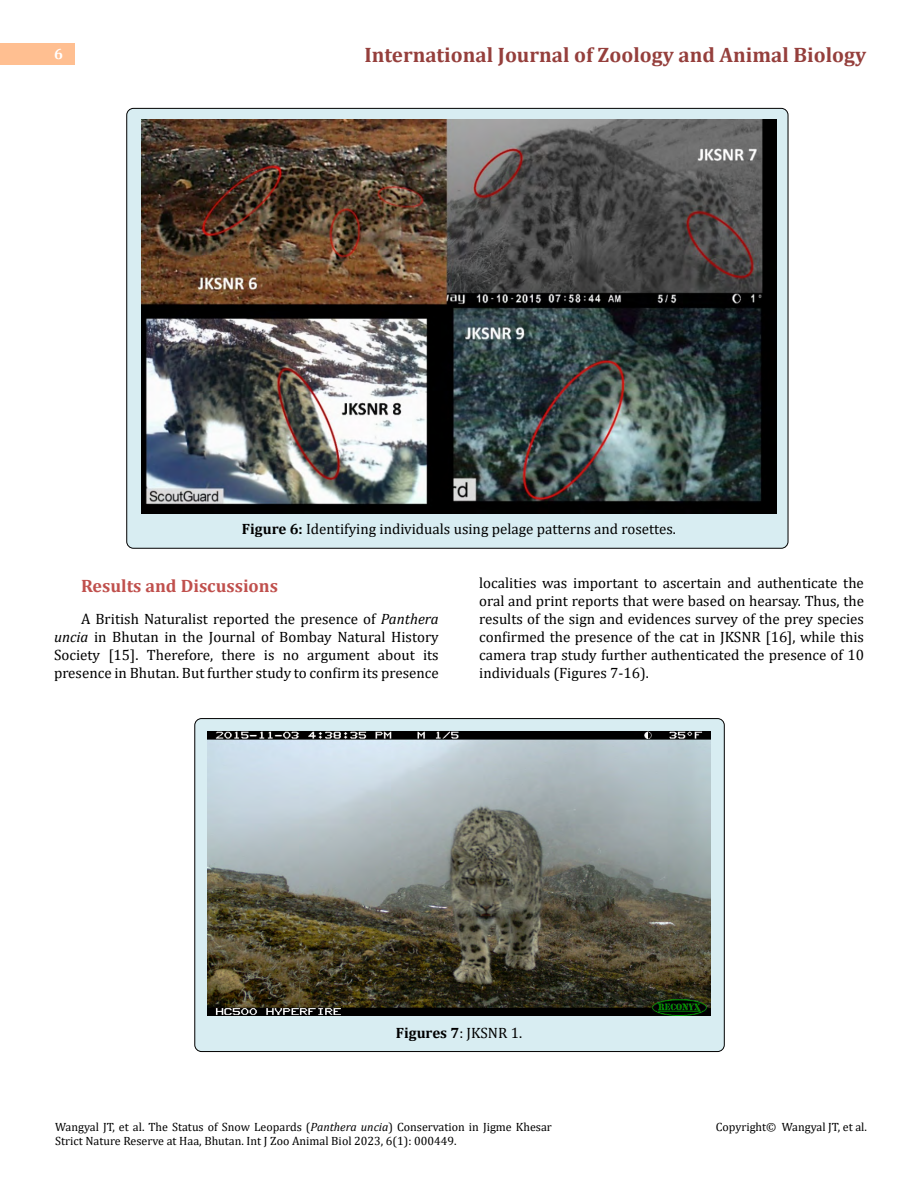
<style>
.page{position:relative;width:918px;height:1188px;background:#fff}
.page>*{position:absolute;margin:0;border:0;box-sizing:border-box;transform-origin:0 0}
.t1{font:700 21px "Cambria";color:#953f3c}
.t2{font:700 18px "Cambria";color:#c0504d}
.t3{font:15px/18px "Cambria";color:#000;text-align:justify}
.t4{font:700 15px "Cambria";color:#000}
.t5{font:700 15px "Cambria";color:#fff}
.t6{font:12px/14.4px "Cambria";color:#000}
.s1{font-weight:700}
.s2{font-style:italic}
.s3{font-weight:400}
</style>
<div class="page">
<div style="left:0;top:43px;width:75px;height:21px;background:#ffbf91"></div>
<div style="left:195px;top:719px;width:529px;height:333px;background:#d8edf2;border-radius:7px"></div>
<div style="left:127px;top:108px;width:661px;height:440px;background:#d8edf2;border-radius:7px"></div>
<img style="left:141px;top:120px;width:636px;height:394px">
<img style="left:207px;top:732px;width:504px;height:283px">
<p class="t5" style="left:54px;top:44px;width:10px">6</p>
<h1 class="t1" style="left:364px;top:40px;width:503px">International Journal of Zoology and Animal Biology</h1>
<p class="t3" style="left:242px;top:519px;width:436px"><span class="s1">Figure 6:</span> Identifying individuals using pelage patterns and rosettes.</p>
<p class="t2" style="left:81px;top:573px;width:199px">Results and Discussions</p>
<p class="t3" style="left:54px;top:609px;width:386px;text-indent:27px">A British Naturalist reported the presence of <span class="s2">Panthera uncia</span> in Bhutan in the Journal of Bombay Natural History Society [15]. Therefore, there is no argument about its presence in Bhutan. But further study to confirm its presence</p>
<p class="t3" style="left:479px;top:573px;width:386px">localities was important to ascertain and authenticate the oral and print reports that were based on hearsay. Thus, the results of the sign and evidences survey of the prey species confirmed the presence of the cat in JKSNR [16], while this camera trap study further authenticated the presence of 10 individuals (Figures 7-16).</p>
<p class="t4" style="left:396px;top:1022px;width:128px">Figures 7<span class="s3">: JKSNR 1.</span></p>
<p class="t6" style="left:55px;top:1120px;width:498px">Wangyal JT, et al. The Status of Snow Leopards (<span class="s2">Panthera uncia</span>) Conservation in Jigme Khesar<br>Strict Nature Reserve at Haa, Bhutan. Int J Zoo Animal Biol 2023, 6(1): 000449.</p>
<p class="t6" style="left:716px;top:1120px;width:153px">Copyright© Wangyal JT, et al.</p>
</div>
